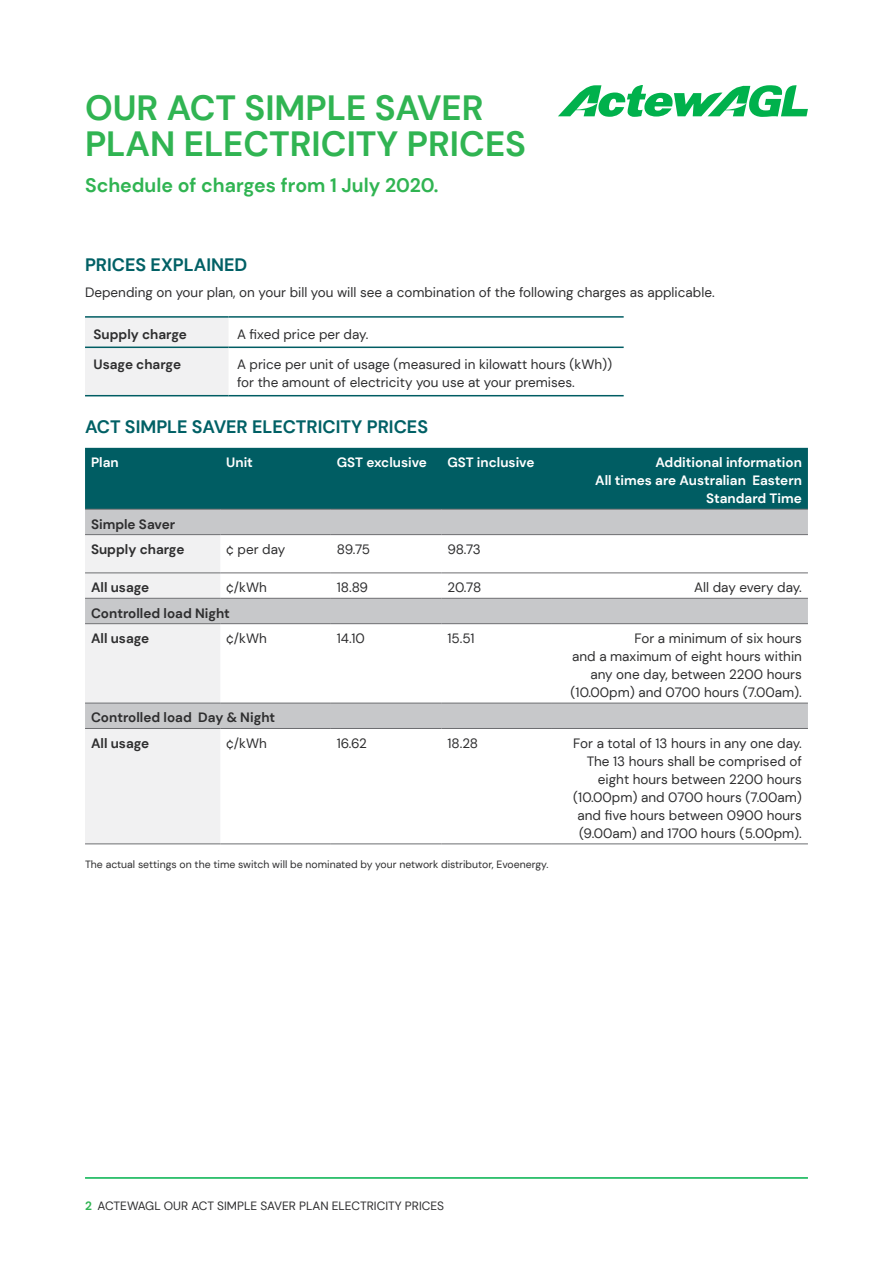
<style>
.page{position:relative;width:893px;height:1263px;background:#fff}
.page>*{position:absolute;margin:0;border:0;box-sizing:border-box;transform-origin:0 0}
.t1{font:700 35.1px/36px "DM Sans";color:#30b452}
.t2{font:700 19.5px "DM Sans";color:#30b452}
.t3{font:700 18px "DM Sans";color:#006065}
.t4{font:13.5px/18px "DM Sans";color:#2e2e2f;text-align:right}
.t5{font:700 13.5px/25.3px "DM Sans";color:#2e2e2f}
.t6{font:700 13.5px/18px "DM Sans";color:#fff;text-align:right}
.t7{font:12px "DM Sans";color:#2e2e2f}
.t8{font:10.5px "DM Sans";color:#2e2e2f}
.s1{font-weight:700;color:#30b452}
</style>
<div class="page">
<hr style="left:85px;top:1177px;width:723px;height:2px;background:#00b14c">
<div style="left:85px;top:318px;width:144px;height:77px;background:#f1f1f2"></div>
<hr style="left:85px;top:316px;width:144px;height:2px;background:#005d63">
<hr style="left:229px;top:316px;width:395px;height:2px;background:#005d63">
<hr style="left:85px;top:347px;width:144px;height:1px;background:#005d63">
<hr style="left:229px;top:347px;width:395px;height:1px;background:#005d63">
<hr style="left:85px;top:395px;width:144px;height:1px;background:#005d63">
<hr style="left:229px;top:395px;width:395px;height:1px;background:#005d63">
<div style="left:85px;top:448px;width:723px;height:61px;background:#005d63"></div>
<svg style="left:85px;top:510px;width:723px;height:218px"></svg>
<svg style="left:85px;top:535px;width:135px;height:308px"></svg>
<hr style="left:85px;top:572px;width:135px;height:1px;background:#6d6e71">
<hr style="left:220px;top:572px;width:111px;height:1px;background:#6d6e71">
<hr style="left:331px;top:572px;width:110px;height:1px;background:#6d6e71">
<hr style="left:441px;top:572px;width:111px;height:1px;background:#6d6e71">
<hr style="left:552px;top:572px;width:256px;height:1px;background:#6d6e71">
<hr style="left:85px;top:598px;width:135px;height:1px;background:#6d6e71">
<hr style="left:85px;top:509px;width:135px;height:1px;background:#6d6e71">
<hr style="left:220px;top:509px;width:111px;height:1px;background:#6d6e71">
<hr style="left:331px;top:509px;width:110px;height:1px;background:#6d6e71">
<hr style="left:85px;top:623px;width:135px;height:1px;background:#6d6e71">
<hr style="left:441px;top:509px;width:111px;height:1px;background:#6d6e71">
<hr style="left:552px;top:509px;width:256px;height:1px;background:#6d6e71">
<hr style="left:85px;top:843px;width:135px;height:1px;background:#6d6e71">
<hr style="left:85px;top:534px;width:135px;height:1px;background:#6d6e71">
<hr style="left:220px;top:534px;width:111px;height:1px;background:#6d6e71">
<hr style="left:331px;top:534px;width:110px;height:1px;background:#6d6e71">
<hr style="left:441px;top:534px;width:111px;height:1px;background:#6d6e71">
<hr style="left:552px;top:534px;width:256px;height:1px;background:#6d6e71">
<hr style="left:85px;top:703px;width:135px;height:1px;background:#6d6e71">
<hr style="left:220px;top:703px;width:111px;height:1px;background:#6d6e71">
<hr style="left:220px;top:598px;width:111px;height:1px;background:#6d6e71">
<hr style="left:331px;top:703px;width:110px;height:1px;background:#6d6e71">
<hr style="left:331px;top:598px;width:110px;height:1px;background:#6d6e71">
<hr style="left:441px;top:703px;width:111px;height:1px;background:#6d6e71">
<hr style="left:441px;top:598px;width:111px;height:1px;background:#6d6e71">
<hr style="left:552px;top:703px;width:256px;height:1px;background:#6d6e71">
<hr style="left:552px;top:598px;width:256px;height:1px;background:#6d6e71">
<hr style="left:85px;top:728px;width:135px;height:1px;background:#6d6e71">
<hr style="left:220px;top:728px;width:111px;height:1px;background:#6d6e71">
<hr style="left:331px;top:728px;width:110px;height:1px;background:#6d6e71">
<hr style="left:441px;top:728px;width:111px;height:1px;background:#6d6e71">
<hr style="left:552px;top:728px;width:256px;height:1px;background:#6d6e71">
<hr style="left:220px;top:623px;width:111px;height:1px;background:#6d6e71">
<hr style="left:331px;top:623px;width:110px;height:1px;background:#6d6e71">
<hr style="left:441px;top:623px;width:111px;height:1px;background:#6d6e71">
<hr style="left:552px;top:623px;width:256px;height:1px;background:#6d6e71">
<hr style="left:220px;top:843px;width:111px;height:1px;background:#6d6e71">
<hr style="left:331px;top:843px;width:110px;height:1px;background:#6d6e71">
<hr style="left:441px;top:843px;width:111px;height:1px;background:#6d6e71">
<hr style="left:552px;top:843px;width:256px;height:1px;background:#6d6e71">
<svg style="left:558px;top:85px;width:250px;height:32px"></svg>
<h1 class="t1" style="left:85px;top:89px;width:443px">OUR ACT SIMPLE SAVER<br>PLAN ELECTRICITY PRICES</h1>
<h2 class="t2" style="left:85px;top:173px;width:355px">Schedule of charges from 1 July 2020.</h2>
<h3 class="t3" style="left:85px;top:253px;width:164px">PRICES EXPLAINED</h3>
<p class="t4" style="left:85px;top:284px;width:631px">Depending on your plan, on your bill you will see a combination of the following charges as applicable.</p>
<p class="t5" style="left:94px;top:321px;width:95px">Supply charge</p>
<p class="t4" style="left:237px;top:325px;width:133px">A fixed price per day.</p>
<p class="t5" style="left:94px;top:352px;width:89px">Usage charge</p>
<p class="t4" style="left:237px;top:355px;width:377px;text-align:left">A price per unit of usage (measured in kilowatt hours (kWh)) for the amount of electricity you use at your premises.</p>
<h3 class="t3" style="left:85px;top:416px;width:345px">ACT SIMPLE SAVER ELECTRICITY PRICES</h3>
<p class="t6" style="left:91px;top:453px;width:29px">Plan</p>
<p class="t6" style="left:226px;top:453px;width:28px">Unit</p>
<p class="t6" style="left:337px;top:453px;width:92px">GST exclusive</p>
<p class="t6" style="left:447px;top:453px;width:89px">GST inclusive</p>
<p class="t6" style="left:595px;top:453px;width:208px">Additional information<br>All times are Australian Eastern<br>Standard Time</p>
<p class="t5" style="left:91px;top:511px;width:95px">Simple Saver<br>Supply charge</p>
<p class="t4" style="left:226px;top:540px;width:60px">¢ per day</p>
<p class="t4" style="left:337px;top:540px;width:35px">89.75</p>
<p class="t4" style="left:447px;top:540px;width:35px">98.73</p>
<p class="t5" style="left:91px;top:575px;width:60px">All usage</p>
<p class="t4" style="left:226px;top:578px;width:42px">¢/kWh</p>
<p class="t4" style="left:337px;top:578px;width:33px">18.89</p>
<p class="t4" style="left:447px;top:578px;width:35px">20.78</p>
<p class="t4" style="left:694px;top:578px;width:109px">All day every day.</p>
<p class="t5" style="left:91px;top:600px;width:140px">Controlled load Night<br>All usage</p>
<p class="t4" style="left:226px;top:629px;width:42px">¢/kWh</p>
<p class="t4" style="left:337px;top:629px;width:29px">14.10</p>
<p class="t4" style="left:447px;top:629px;width:29px">15.51</p>
<p class="t4" style="left:571px;top:629px;width:233px">For a minimum of six hours<br>and a maximum of eight hours within any one day, between 2200 hours (10.00pm) and 0700 hours (7.00am).</p>
<p class="t5" style="left:91px;top:705px;width:186px">Controlled load Day &amp; Night<br>All usage</p>
<p class="t4" style="left:226px;top:734px;width:42px">¢/kWh</p>
<p class="t4" style="left:337px;top:734px;width:32px">16.62</p>
<p class="t4" style="left:447px;top:734px;width:32px">18.28</p>
<p class="t4" style="left:573px;top:734px;width:230px">For a total of 13 hours in any one day.<br>The 13 hours shall be comprised of eight hours between 2200 hours (10.00pm) and 0700 hours (7.00am) and five hours between 0900 hours (9.00am) and 1700 hours (5.00pm).</p>
<p class="t8" style="left:85px;top:858px;width:465px">The actual settings on the time switch will be nominated by your network distributor, Evoenergy.</p>
<p class="t7" style="left:85px;top:1198px;width:361px"><span class="s1">2</span> ACTEWAGL OUR ACT SIMPLE SAVER PLAN ELECTRICITY PRICES</p>
</div>
